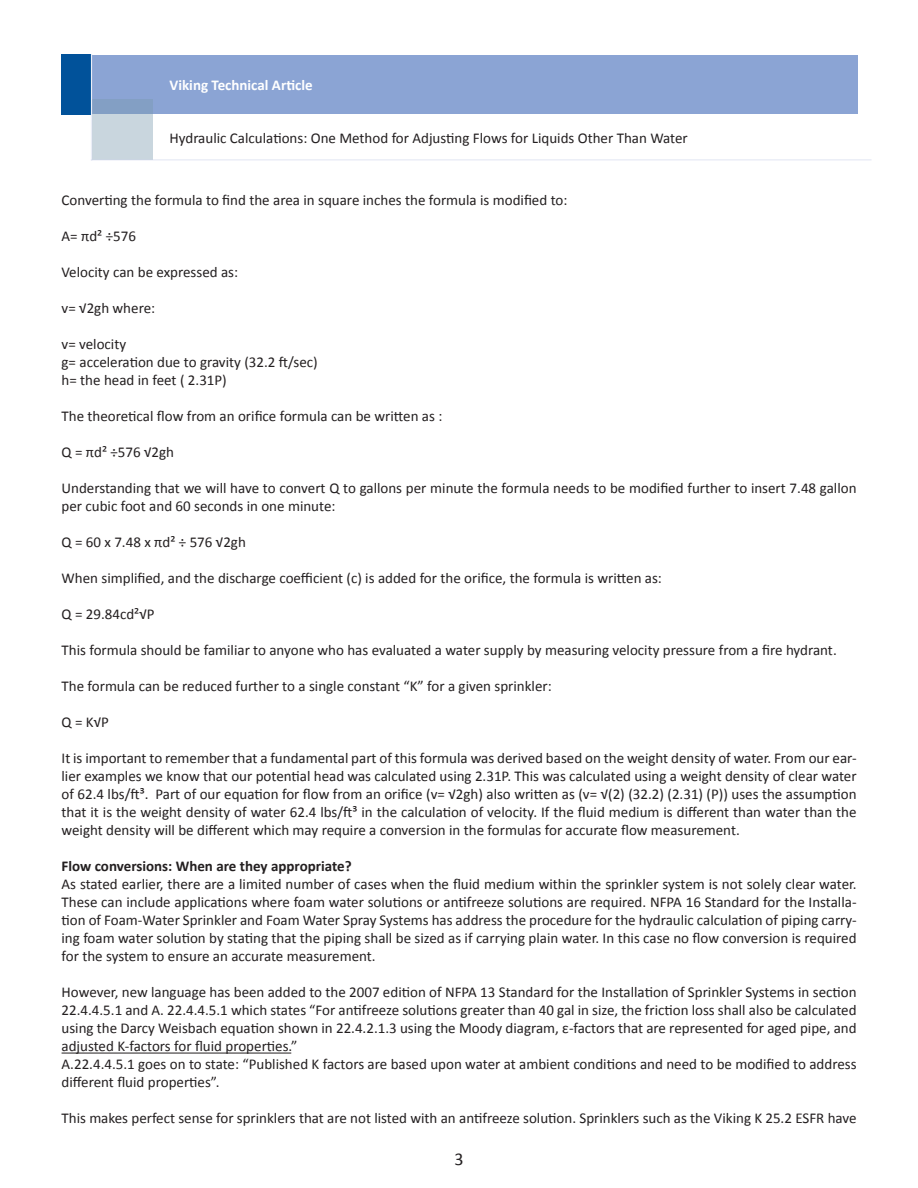
<style>
.page{position:relative;width:918px;height:1188px;background:#fff}
.page>*{position:absolute;margin:0;border:0;box-sizing:border-box;transform-origin:0 0}
.t1{font:18px "Calibri";color:#231f20}
.t2{font:15px/18px "Calibri";color:#231f20;text-align:justify}
.t3{font:700 15px "Calibri";color:#231f20}
.t4{font:700 15px "Calibri";color:#fff}
</style>
<div class="page">
<hr style="left:62px;top:1053px;width:229px;height:1px;background:#231f20">
<div style="left:62px;top:54px;width:29px;height:60px;background:#01529a"></div>
<div style="left:92px;top:55px;width:766px;height:59px;background:#8ba4d4"></div>
<svg style="left:92px;top:99px;width:60px;height:60px;fill:#c9d6de"></svg>
<hr style="left:91px;top:54px;width:1px;height:107px;background:#ccd4eb">
<hr style="left:91px;top:159px;width:781px;height:2px;background:#ccd4eb">
<p class="t4" style="left:170px;top:74px;width:145px">Viking Technical Article</p>
<p class="t2" style="left:170px;top:129px;width:520px">Hydraulic Calculations: One Method for Adjusting Flows for Liquids Other Than Water</p>
<p class="t2" style="left:62px;top:191px;width:508px">Converting the formula to find the area in square inches the formula is modified to:</p>
<p class="t2" style="left:62px;top:227px;width:76px">A= πd² ÷576</p>
<p class="t2" style="left:62px;top:263px;width:178px">Velocity can be expressed as:</p>
<p class="t2" style="left:62px;top:299px;width:95px">v= √2gh where:</p>
<p class="t2" style="left:62px;top:335px;width:66px">v= velocity</p>
<p class="t2" style="left:62px;top:353px;width:258px">g= acceleration due to gravity (32.2 ft/sec)</p>
<p class="t2" style="left:62px;top:371px;width:167px">h= the head in feet ( 2.31P)</p>
<p class="t2" style="left:62px;top:407px;width:382px">The theoretical flow from an orifice formula can be written as :</p>
<p class="t2" style="left:62px;top:443px;width:114px">Q = πd² ÷576 √2gh</p>
<p class="t2" style="left:62px;top:479px;width:797px">Understanding that we will have to convert Q to gallons per minute the formula needs to be modified further to insert 7.48 gallon per cubic foot and 60 seconds in one minute:</p>
<p class="t2" style="left:62px;top:533px;width:186px">Q = 60 x 7.48 x πd² ÷ 576 √2gh</p>
<p class="t2" style="left:62px;top:569px;width:602px">When simplified, and the discharge coefficient (c) is added for the orifice, the formula is written as:</p>
<p class="t2" style="left:62px;top:605px;width:95px">Q = 29.84cd²√P</p>
<p class="t2" style="left:62px;top:641px;width:777px">This formula should be familiar to anyone who has evaluated a water supply by measuring velocity pressure from a fire hydrant.</p>
<p class="t2" style="left:62px;top:677px;width:492px">The formula can be reduced further to a single constant “K” for a given sprinkler:</p>
<p class="t2" style="left:62px;top:713px;width:49px">Q = K√P</p>
<p class="t2" style="left:62px;top:749px;width:797px">It is important to remember that a fundamental part of this formula was derived based on the weight density of water. From our ear&shy;lier examples we know that our potential head was calculated using 2.31P. This was calculated using a weight density of clear water of 62.4 lbs/ft³. Part of our equation for flow from an orifice (v= √2gh) also written as (v= √(2) (32.2) (2.31) (P)) uses the assumption that it is the weight density of water 62.4 lbs/ft³ in the calculation of velocity. If the fluid medium is different than water than the weight density will be different which may require a conversion in the formulas for accurate flow measurement.</p>
<p class="t3" style="left:62px;top:856px;width:292px">Flow conversions: When are they appropriate?</p>
<p class="t2" style="left:62px;top:875px;width:797px">As stated earlier, there are a limited number of cases when the fluid medium within the sprinkler system is not solely clear water.<br>These can include applications where foam water solutions or antifreeze solutions are required. NFPA 16 Standard for the Installa&shy;tion of Foam-Water Sprinkler and Foam Water Spray Systems has address the procedure for the hydraulic calculation of piping carry&shy;ing foam water solution by stating that the piping shall be sized as if carrying plain water. In this case no flow conversion is required for the system to ensure an accurate measurement.</p>
<p class="t2" style="left:62px;top:983px;width:797px">However, new language has been added to the 2007 edition of NFPA 13 Standard for the Installation of Sprinkler Systems in section 22.4.4.5.1 and A. 22.4.4.5.1 which states “For antifreeze solutions greater than 40 gal in size, the friction loss shall also be calculated using the Darcy Weisbach equation shown in 22.4.2.1.3 using the Moody diagram, ε-factors that are represented for aged pipe, and adjusted K-factors for fluid properties.”</p>
<p class="t2" style="left:62px;top:1055px;width:797px">A.22.4.4.5.1 goes on to state: “Published K factors are based upon water at ambient conditions and need to be modified to address different fluid properties”.</p>
<p class="t2" style="left:62px;top:1109px;width:797px">This makes perfect sense for sprinklers that are not listed with an antifreeze solution. Sprinklers such as the Viking K 25.2 ESFR have</p>
<p class="t1" style="left:454px;top:1146px;width:11px">3</p>
</div>
